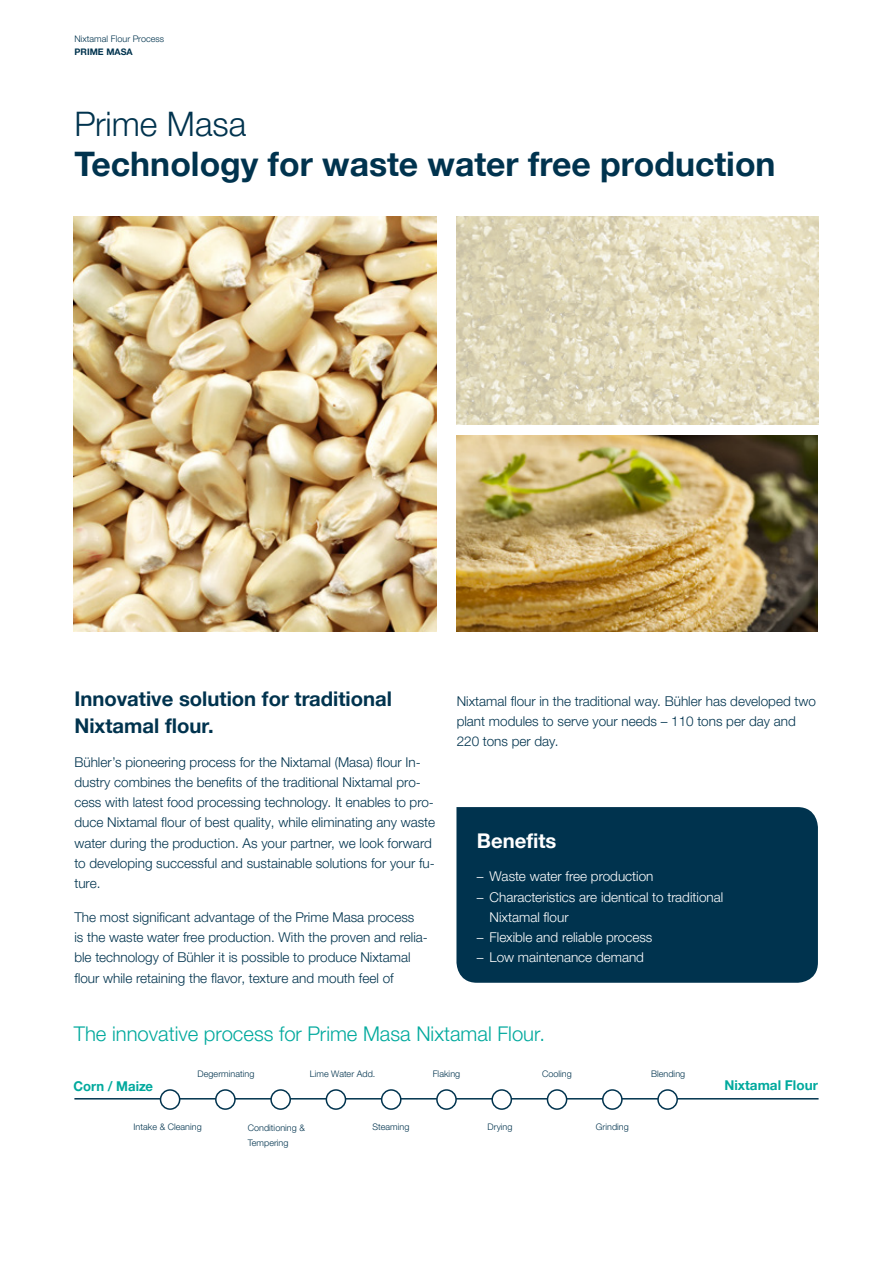
<style>
.page{position:relative;width:893px;height:1263px;background:#fff}
.page>*{position:absolute;margin:0;border:0;box-sizing:border-box;transform-origin:0 0}
.title_1___subtitle{font:700 33.75px "Helvetica Neue LTW1 G";color:#00334e}
.title_1{font:300 33.75px "Helvetica Neue LTW1 G";color:#00334e}
.title_2{font:700 20.25px/27px "Helvetica Neue LTW1 G";color:#00334e}
.highlight___turquois{font:300 20.25px "Helvetica Neue LTW1 G";color:#00a99d}
.title_2-2{font:700 20.25px "Helvetica Neue LTW1 G";color:#fff}
.running_text{font:300 13.5px/20.2px "Helvetica Neue LTW1 G";color:#00334e}
.running_text-2{font:300 13.5px/20.2px "Helvetica Neue LTW1 G";color:#fff}
.running_text-3{font:700 13.5px "Helvetica Neue LTW1 G";color:#00a99d}
.brochure_title___sub{font:300 9px/14.2px "Helvetica Neue LTW1 G";letter-spacing:.005em;color:#00334e}
.brochure_title___sub-2{font:700 9px "Helvetica Neue LTW1 G";letter-spacing:.005em;color:#00334e}
</style>
<div class="page">
<img style="left:456px;top:436px;width:362px;height:195px">
<img style="left:74px;top:217px;width:362px;height:414px">
<img style="left:457px;top:216px;width:362px;height:208px">
<div style="left:456px;top:807px;width:362px;height:176px;background:#00334e"></div>
<hr style="left:74px;top:1098px;width:745px;height:1px;background:#00334e">
<div style="left:161px;top:1090px;width:19px;height:19px;background:#fff;border-radius:50%"></div>
<div style="left:160px;top:1089px;width:20px;height:21px;border:2px solid #00334e;border-radius:50%"></div>
<div style="left:216px;top:1090px;width:19px;height:19px;background:#fff;border-radius:50%"></div>
<div style="left:215px;top:1089px;width:21px;height:21px;border:2px solid #00334e;border-radius:50%"></div>
<div style="left:271px;top:1090px;width:19px;height:19px;background:#fff;border-radius:50%"></div>
<div style="left:270px;top:1089px;width:21px;height:21px;border:2px solid #00334e;border-radius:50%"></div>
<div style="left:326px;top:1090px;width:19px;height:19px;background:#fff;border-radius:50%"></div>
<div style="left:326px;top:1089px;width:20px;height:21px;border:2px solid #00334e;border-radius:50%"></div>
<div style="left:382px;top:1090px;width:19px;height:19px;background:#fff;border-radius:50%"></div>
<div style="left:381px;top:1089px;width:21px;height:21px;border:2px solid #00334e;border-radius:50%"></div>
<div style="left:437px;top:1090px;width:19px;height:19px;background:#fff;border-radius:50%"></div>
<div style="left:436px;top:1089px;width:21px;height:21px;border:2px solid #00334e;border-radius:50%"></div>
<div style="left:492px;top:1090px;width:19px;height:19px;background:#fff;border-radius:50%"></div>
<div style="left:491px;top:1089px;width:21px;height:21px;border:2px solid #00334e;border-radius:50%"></div>
<div style="left:547px;top:1090px;width:20px;height:19px;background:#fff;border-radius:50%"></div>
<div style="left:547px;top:1089px;width:20px;height:21px;border:2px solid #00334e;border-radius:50%"></div>
<div style="left:603px;top:1090px;width:19px;height:19px;background:#fff;border-radius:50%"></div>
<div style="left:602px;top:1089px;width:21px;height:21px;border:2px solid #00334e;border-radius:50%"></div>
<div style="left:658px;top:1090px;width:19px;height:19px;background:#fff;border-radius:50%"></div>
<div style="left:657px;top:1089px;width:21px;height:21px;border:2px solid #00334e;border-radius:50%"></div>
<p class="brochure_title___sub" style="left:74px;top:31px;width:91px">Nixtamal Flour Process</p>
<p class="brochure_title___sub-2" style="left:74px;top:47px;width:60px">PRIME MASA</p>
<p class="title_1" style="left:74px;top:103px;width:173px">Prime Masa</p>
<p class="title_1___subtitle" style="left:74px;top:143px;width:703px">Technology for waste water free production</p>
<p class="title_2" style="left:74px;top:685px;width:319px">Innovative solution for traditional<br>Nixtamal flour.</p>
<p class="running_text" style="left:74px;top:751px;width:362px">Bühler’s pioneering process for the Nixtamal (Masa) flour In&shy;dustry combines the benefits of the traditional Nixtamal pro&shy;cess with latest food processing technology. It enables to pro&shy;duce Nixtamal flour of best quality, while eliminating any waste water during the production. As your partner, we look forward to developing successful and sustainable solutions for your fu&shy;ture.</p>
<p class="running_text" style="left:74px;top:907px;width:355px">The most significant advantage of the Prime Masa process<br>is the waste water free production. With the proven and relia&shy;ble technology of Bühler it is possible to produce Nixtamal flour while retaining the flavor, texture and mouth feel of</p>
<p class="running_text" style="left:457px;top:691px;width:361px">Nixtamal flour in the traditional way. Bühler has developed two plant modules to serve your needs – 110 tons per day and<br>220 tons per day.</p>
<p class="title_2-2" style="left:477px;top:828px;width:81px">Benefits</p>
<p class="running_text-2" style="left:477px;top:866px;width:178px">– Waste water free production</p>
<p class="running_text-2" style="left:490px;top:886px;width:235px;text-indent:-13px">– Characteristics are identical to traditional<br>Nixtamal flour</p>
<p class="running_text-2" style="left:477px;top:927px;width:177px">– Flexible and reliable process</p>
<p class="running_text-2" style="left:477px;top:947px;width:169px">– Low maintenance demand</p>
<p class="highlight___turquois" style="left:74px;top:1022px;width:473px">The innovative process for Prime Masa Nixtamal Flour.</p>
<p class="brochure_title___sub" style="left:198px;top:1067px;width:58px">Degerminating</p>
<p class="brochure_title___sub" style="left:310px;top:1066px;width:67px">Lime Water Add.</p>
<p class="brochure_title___sub" style="left:433px;top:1067px;width:29px">Flaking</p>
<p class="brochure_title___sub" style="left:542px;top:1067px;width:31px">Cooling</p>
<p class="brochure_title___sub" style="left:651px;top:1067px;width:36px">Blending</p>
<p class="running_text-3" style="left:74px;top:1078px;width:81px">Corn / Maize</p>
<p class="brochure_title___sub" style="left:134px;top:1120px;width:70px">Intake &amp; Cleaning</p>
<p class="brochure_title___sub" style="left:248px;top:1121px;width:59px">Conditioning &amp;<br>Tempering</p>
<p class="brochure_title___sub" style="left:373px;top:1120px;width:38px">Steaming</p>
<p class="brochure_title___sub" style="left:487px;top:1120px;width:26px">Drying</p>
<p class="brochure_title___sub" style="left:596px;top:1120px;width:34px">Grinding</p>
<p class="running_text-3" style="left:724px;top:1077px;width:95px">Nixtamal Flour</p>
</div>
